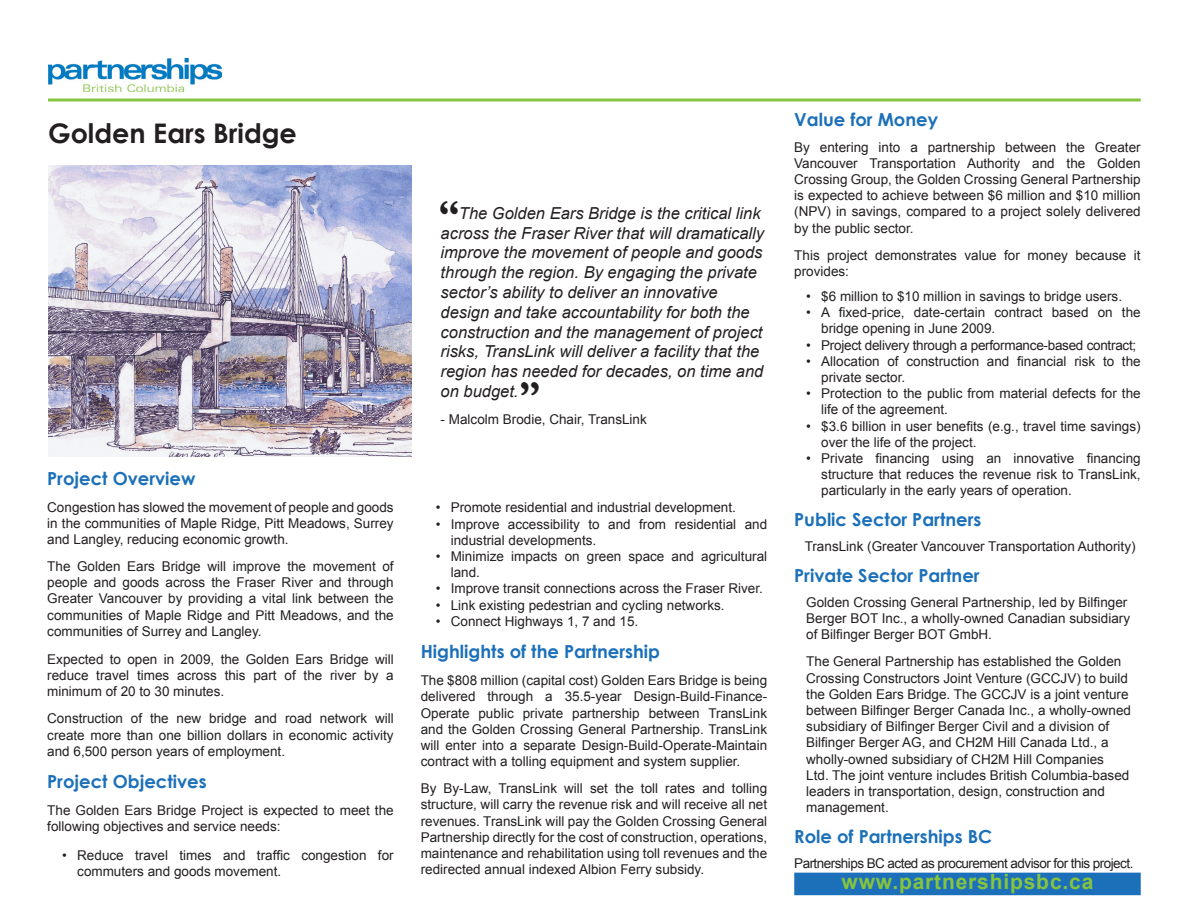
<style>
.page{position:relative;width:1188px;height:918px;background:#fff}
.page>*{position:absolute;margin:0;border:0;box-sizing:border-box;transform-origin:0 0}
.t1{font:700 42px "Garamond";color:#231f20}
.t2{font:700 27px "Century Gothic";color:#231f20}
.t3{font:700 21px "Arial";letter-spacing:.04em;color:#86c43f}
.t4{font:700 18px "Century Gothic";color:#1c70b9}
.t5{font:italic 16.5px/19.8px "Arial";color:#231f20}
.t6{font:13.5px/16.2px "Arial";color:#231f20}
.t7{font:13.5px "Arial";letter-spacing:-.04em;color:#231f20}
.t8{font:13.5px "Arial";letter-spacing:-.02em;color:#231f20}
</style>
<div class="page">
<img style="left:48px;top:58px;width:173px;height:33px">
<hr style="left:48px;top:98px;width:1093px;height:3px;background:#86c43f">
<div style="left:795px;top:873px;width:345px;height:21px;background:#1c70b9"></div>
<div style="left:794px;top:873px;width:347px;height:22px;border:2px solid #1c70b9"></div>
<img style="left:48px;top:166px;width:363px;height:291px">
<p class="t2" style="left:48px;top:113px;width:250px">Golden Ears Bridge</p>
<p class="t4" style="left:47px;top:464px;width:150px">Project Overview</p>
<p class="t6" style="left:47px;top:499px;width:348px;text-align:justify">Congestion has slowed the movement of people and goods in the communities of Maple Ridge, Pitt Meadows, Surrey and Langley, reducing economic growth.</p>
<p class="t6" style="left:47px;top:558px;width:348px;text-align:justify">The Golden Ears Bridge will improve the movement of people and goods across the Fraser River and through Greater Vancouver by providing a vital link between the communities of Maple Ridge and Pitt Meadows, and the communities of Surrey and Langley.</p>
<p class="t6" style="left:47px;top:651px;width:348px;text-align:justify">Expected to open in 2009, the Golden Ears Bridge will reduce travel times across this part of the river by a minimum of 20 to 30 minutes.</p>
<p class="t6" style="left:47px;top:711px;width:348px;text-align:justify">Construction of the new bridge and road network will create more than one billion dollars in economic activity and 6,500 person years of employment.</p>
<p class="t4" style="left:47px;top:768px;width:161px">Project Objectives</p>
<p class="t6" style="left:47px;top:802px;width:348px">The Golden Ears Bridge Project is expected to meet the following objectives and service needs:</p>
<p class="t6" style="left:77px;top:847px;width:318px;text-indent:-15px">• Reduce travel times and traffic congestion for commuters and goods movement.</p>
<p class="t1" style="left:438px;top:186px;width:22px">“</p>
<p class="t5" style="left:441px;top:203px;width:325px;text-indent:18px">The Golden Ears Bridge is the critical link across the Fraser River that will dramatically improve the movement of people and goods through the region. By engaging the private sector’s ability to deliver an innovative design and take accountability for both the construction and the management of project risks, TransLink will deliver a facility that the region has needed for decades, on time and on budget.</p>
<p class="t6" style="left:441px;top:411px;width:208px">- Malcolm Brodie, Chair, TransLink</p>
<p class="t1" style="left:520px;top:367px;width:22px">”</p>
<p class="t6" style="left:436px;top:500px;width:302px">• Promote residential and industrial development.</p>
<p class="t6" style="left:451px;top:516px;width:318px;text-indent:-15px">• Improve accessibility to and from residential and industrial developments.</p>
<p class="t6" style="left:451px;top:548px;width:318px;text-indent:-15px">• Minimize impacts on green space and agricultural land.</p>
<p class="t6" style="left:436px;top:581px;width:329px">• Improve transit connections across the Fraser River.</p>
<p class="t6" style="left:436px;top:597px;width:290px">• Link existing pedestrian and cycling networks.</p>
<p class="t6" style="left:436px;top:613px;width:204px">• Connect Highways 1, 7 and 15.</p>
<p class="t4" style="left:421px;top:638px;width:241px">Highlights of the Partnership</p>
<p class="t6" style="left:421px;top:672px;width:348px;text-align:justify">The $808 million (capital cost) Golden Ears Bridge is being delivered through a 35.5-year Design-Build-Finance-Operate public private partnership between TransLink and the Golden Crossing General Partnership. TransLink will enter into a separate Design-Build-Operate-Maintain contract with a tolling equipment and system supplier.</p>
<p class="t6" style="left:421px;top:780px;width:348px;text-align:justify">By By-Law, TransLink will set the toll rates and tolling structure, will carry the revenue risk and will receive all net revenues. TransLink will pay the Golden Crossing General Partnership directly for the cost of construction, operations, maintenance and rehabilitation using toll revenues and the redirected annual indexed Albion Ferry subsidy.</p>
<p class="t4" style="left:794px;top:106px;width:145px">Value for Money</p>
<p class="t6" style="left:794px;top:139px;width:348px;text-align:justify">By entering into a partnership between the Greater Vancouver Transportation Authority and the Golden Crossing Group, the Golden Crossing General Partnership is expected to achieve between $6 million and $10 million (NPV) in savings, compared to a project solely delivered by the public sector.</p>
<p class="t6" style="left:794px;top:247px;width:348px">This project demonstrates value for money because it provides:</p>
<p class="t6" style="left:806px;top:288px;width:317px">• $6 million to $10 million in savings to bridge users.</p>
<p class="t6" style="left:821px;top:305px;width:321px;text-indent:-15px">• A fixed-price, date-certain contract based on the bridge opening in June 2009.</p>
<p class="t8" style="left:806px;top:336px;width:332px">• Project delivery through a performance-based contract;</p>
<p class="t6" style="left:821px;top:353px;width:321px;text-indent:-15px">• Allocation of construction and financial risk to the private sector.</p>
<p class="t6" style="left:821px;top:386px;width:321px;text-indent:-15px">• Protection to the public from material defects for the life of the agreement.</p>
<p class="t6" style="left:821px;top:418px;width:321px;text-indent:-15px">• $3.6 billion in user benefits (e.g., travel time savings) over the life of the project.</p>
<p class="t6" style="left:821px;top:450px;width:321px;text-align:justify;text-indent:-15px">• Private financing using an innovative financing structure that reduces the revenue risk to TransLink, particularly in the early years of operation.</p>
<p class="t4" style="left:794px;top:506px;width:189px">Public Sector Partners</p>
<p class="t6" style="left:805px;top:539px;width:332px">TransLink (Greater Vancouver Transportation Authority)</p>
<p class="t4" style="left:794px;top:562px;width:187px">Private Sector Partner</p>
<p class="t6" style="left:806px;top:594px;width:325px">Golden Crossing General Partnership, led by Bilfinger<br>Berger BOT Inc., a wholly-owned Canadian subsidiary of Bilfinger Berger BOT GmbH.</p>
<p class="t6" style="left:806px;top:654px;width:326px">The General Partnership has established the Golden Crossing Constructors Joint Venture (GCCJV) to build the Golden Ears Bridge. The GCCJV is a joint venture between Bilfinger Berger Canada Inc., a wholly-owned subsidiary of Bilfinger Berger Civil and a division of Bilfinger Berger AG, and CH2M Hill Canada Ltd., a wholly-owned subsidiary of CH2M Hill Companies<br>Ltd. The joint venture includes British Columbia-based leaders in transportation, design, construction and management.</p>
<p class="t4" style="left:794px;top:823px;width:199px">Role of Partnerships BC</p>
<p class="t7" style="left:794px;top:854px;width:341px">Partnerships BC acted as procurement advisor for this project.</p>
<p class="t3" style="left:842px;top:868px;width:253px">www.partnershipsbc.ca</p>
</div>
